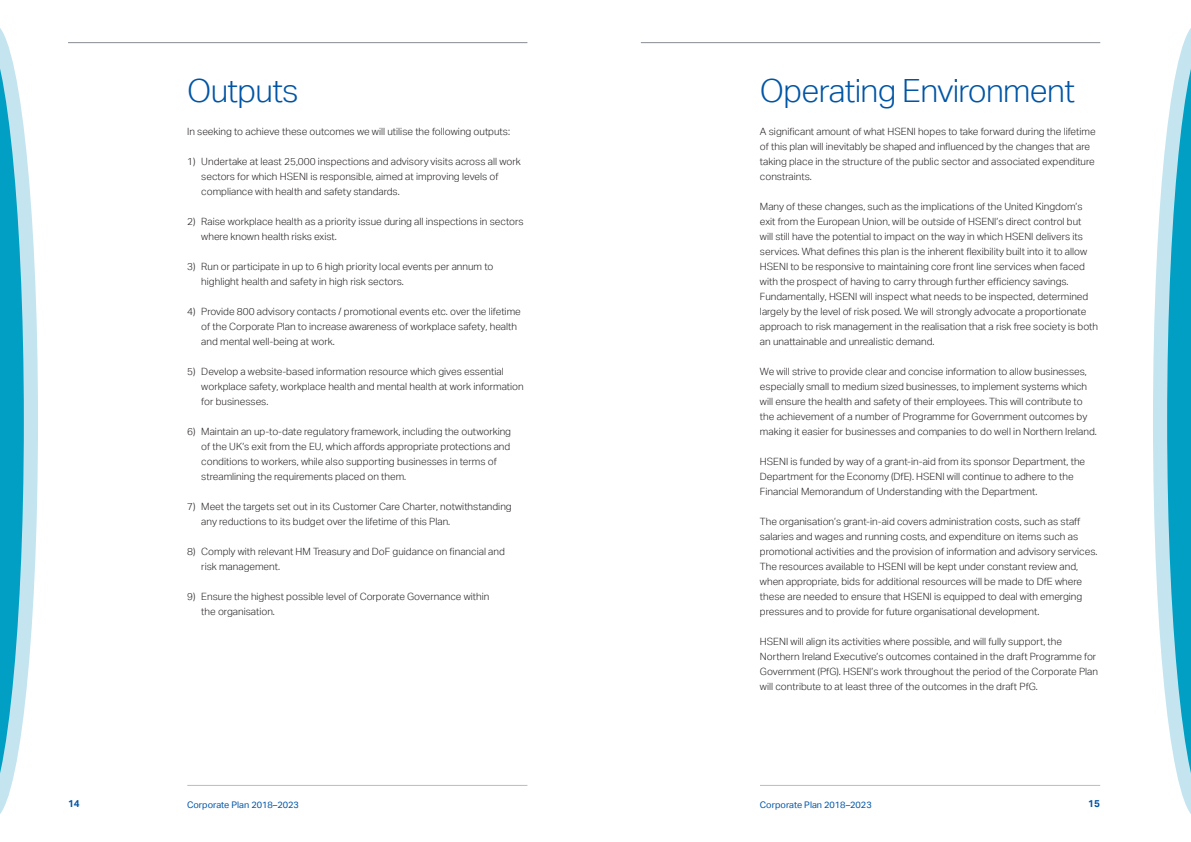
<style>
.page{position:relative;width:1191px;height:842px;background:#fff}
.page>*{position:absolute;margin:0;border:0;box-sizing:border-box;transform-origin:0 0}
.t1{font:300 32px "Aktiv Grotesk";letter-spacing:-.02em;color:#0155a5}
.t2{font:300 10px/15px "Aktiv Grotesk";color:#231f20}
.t3{font:700 10px "Aktiv Grotesk";color:#0155a5}
.t4{font:9.1px "Aktiv Grotesk";color:#0155a5}
</style>
<div class="page">
<hr style="left:68px;top:43px;width:459px;height:1px;background:#878b91">
<hr style="left:641px;top:43px;width:459px;height:1px;background:#878b91">
<hr style="left:187px;top:785px;width:340px;height:1px;background:#bbbdc0">
<hr style="left:760px;top:785px;width:340px;height:1px;background:#bbbdc0">
<svg style="left:0;top:28px;width:38px;height:786px"></svg>
<svg style="left:1153px;top:28px;width:38px;height:786px"></svg>
<h1 class="t1" style="left:187px;top:73px;width:113px">Outputs</h1>
<p class="t2" style="left:187px;top:124px;width:324px">In seeking to achieve these outcomes we will utilise the following outputs:</p>
<p class="t2" style="left:201px;top:154px;width:321px;text-indent:-14px">1) Undertake at least 25,000 inspections and advisory visits across all work sectors for which HSENI is responsible, aimed at improving levels of compliance with health and safety standards.</p>
<p class="t2" style="left:201px;top:214px;width:324px;text-indent:-14px">2) Raise workplace health as a priority issue during all inspections in sectors where known health risks exist.</p>
<p class="t2" style="left:201px;top:259px;width:293px;text-indent:-14px">3) Run or participate in up to 6 high priority local events per annum to highlight health and safety in high risk sectors.</p>
<p class="t2" style="left:201px;top:304px;width:321px;text-indent:-14px">4) Provide 800 advisory contacts / promotional events etc. over the lifetime of the Corporate Plan to increase awareness of workplace safety, health and mental well-being at work.</p>
<p class="t2" style="left:201px;top:364px;width:324px;text-indent:-14px">5) Develop a website-based information resource which gives essential workplace safety, workplace health and mental health at work information for businesses.</p>
<p class="t2" style="left:201px;top:424px;width:311px;text-indent:-14px">6) Maintain an up-to-date regulatory framework, including the outworking of the UK’s exit from the EU, which affords appropriate protections and conditions to workers, while also supporting businesses in terms of streamlining the requirements placed on them.</p>
<p class="t2" style="left:201px;top:499px;width:312px;text-indent:-14px">7) Meet the targets set out in its Customer Care Charter, notwithstanding any reductions to its budget over the lifetime of this Plan.</p>
<p class="t2" style="left:201px;top:544px;width:305px;text-indent:-14px">8) Comply with relevant HM Treasury and DoF guidance on financial and risk management.</p>
<p class="t2" style="left:201px;top:589px;width:289px;text-indent:-14px">9) Ensure the highest possible level of Corporate Governance within the organisation.</p>
<h1 class="t1" style="left:760px;top:73px;width:316px">Operating Environment</h1>
<p class="t2" style="left:760px;top:124px;width:337px">A significant amount of what HSENI hopes to take forward during the lifetime of this plan will inevitably be shaped and influenced by the changes that are taking place in the structure of the public sector and associated expenditure constraints.</p>
<p class="t2" style="left:760px;top:199px;width:340px">Many of these changes, such as the implications of the United Kingdom’s exit from the European Union, will be outside of HSENI’s direct control but<br>will still have the potential to impact on the way in which HSENI delivers its services. What defines this plan is the inherent flexibility built into it to allow HSENI to be responsive to maintaining core front line services when faced with the prospect of having to carry through further efficiency savings.<br>Fundamentally, HSENI will inspect what needs to be inspected, determined largely by the level of risk posed. We will strongly advocate a proportionate approach to risk management in the realisation that a risk free society is both an unattainable and unrealistic demand.</p>
<p class="t2" style="left:760px;top:364px;width:338px">We will strive to provide clear and concise information to allow businesses, especially small to medium sized businesses, to implement systems which will ensure the health and safety of their employees. This will contribute to the achievement of a number of Programme for Government outcomes by making it easier for businesses and companies to do well in Northern Ireland.</p>
<p class="t2" style="left:760px;top:454px;width:327px">HSENI is funded by way of a grant-in-aid from its sponsor Department, the<br>Department for the Economy (DfE). HSENI will continue to adhere to the<br>Financial Memorandum of Understanding with the Department.</p>
<p class="t2" style="left:760px;top:514px;width:339px">The organisation’s grant-in-aid covers administration costs, such as staff salaries and wages and running costs, and expenditure on items such as promotional activities and the provision of information and advisory services.<br>The resources available to HSENI will be kept under constant review and, when appropriate, bids for additional resources will be made to DfE where these are needed to ensure that HSENI is equipped to deal with emerging pressures and to provide for future organisational development.</p>
<p class="t2" style="left:760px;top:634px;width:339px">HSENI will align its activities where possible, and will fully support, the Northern Ireland Executive’s outcomes contained in the draft Programme for Government (PfG). HSENI’s work throughout the period of the Corporate Plan will contribute to at least three of the outcomes in the draft PfG.</p>
<p class="t3" style="left:68px;top:797px;width:13px">14</p>
<p class="t4" style="left:187px;top:799px;width:113px">Corporate Plan 2018–2023</p>
<p class="t4" style="left:760px;top:799px;width:113px">Corporate Plan 2018–2023</p>
<p class="t3" style="left:1088px;top:797px;width:13px">15</p>
</div>
